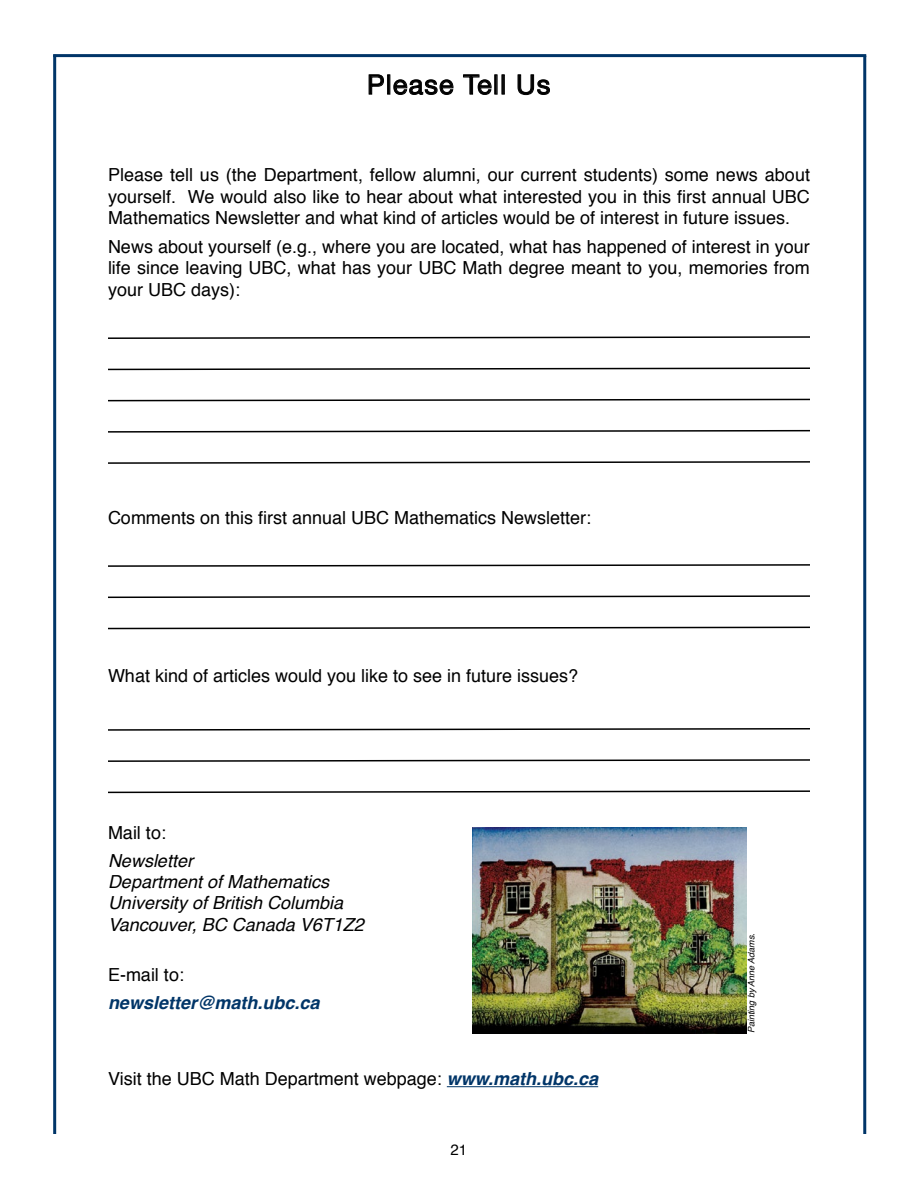
<style>
.page{position:relative;width:918px;height:1188px;background:#fff}
.page>*{position:absolute;margin:0;border:0;box-sizing:border-box;transform-origin:0 0}
.t1{font:27px "Helvetica Neue";letter-spacing:.045em;color:#000}
.t2{font:18px/21.6px "Helvetica";color:#000;text-align:justify}
.t3{font:italic 18px/21.1px "Helvetica";color:#000}
.t4{font:italic 700 18px "Helvetica";color:#003568}
.t5{font:15px "Helvetica";color:#000}
.t6{font:italic 9px "Helvetica";color:#000}
.s1{font-weight:700;font-style:italic;color:#003568}
</style>
<div class="page">
<hr style="left:53px;top:55px;width:3px;height:1079px;background:#003568">
<hr style="left:863px;top:56px;width:3px;height:1078px;background:#003568">
<hr style="left:53px;top:54px;width:813px;height:3px;background:#003568">
<svg style="left:108px;top:564px;width:702px;height:3px"></svg>
<svg style="left:108px;top:595px;width:702px;height:4px"></svg>
<svg style="left:108px;top:626px;width:702px;height:4px"></svg>
<svg style="left:108px;top:728px;width:702px;height:3px"></svg>
<svg style="left:108px;top:759px;width:702px;height:3px"></svg>
<svg style="left:108px;top:790px;width:702px;height:4px"></svg>
<hr style="left:447px;top:1086px;width:151px;height:1px;background:#003568">
<svg style="left:368px;top:74px;width:86px;height:21px"></svg>
<svg style="left:463px;top:74px;width:41px;height:21px"></svg>
<svg style="left:517px;top:74px;width:33px;height:21px"></svg>
<svg style="left:108px;top:336px;width:702px;height:3px"></svg>
<svg style="left:108px;top:367px;width:702px;height:4px"></svg>
<svg style="left:108px;top:398px;width:702px;height:4px"></svg>
<svg style="left:108px;top:429px;width:702px;height:4px"></svg>
<svg style="left:108px;top:461px;width:702px;height:3px"></svg>
<img style="left:472px;top:828px;width:274px;height:205px">
<h1 class="t1" style="left:367px;top:68px;width:185px">Please Tell Us</h1>
<p class="t2" style="left:108px;top:165px;width:704px">Please tell us (the Department, fellow alumni, our current students) some news about yourself. We would also like to hear about what interested you in this first annual UBC Mathematics Newsletter and what kind of articles would be of interest in future issues.</p>
<p class="t2" style="left:108px;top:236px;width:703px">News about yourself (e.g., where you are located, what has happened of interest in your life since leaving UBC, what has your UBC Math degree meant to you, memories from your UBC days):</p>
<p class="t2" style="left:108px;top:507px;width:485px">Comments on this first annual UBC Mathematics Newsletter:</p>
<p class="t2" style="left:108px;top:665px;width:472px">What kind of articles would you like to see in future issues?</p>
<p class="t2" style="left:108px;top:823px;width:60px">Mail to:</p>
<p class="t3" style="left:108px;top:851px;width:257px">Newsletter<br>Department of Mathematics<br>University of British Columbia<br>Vancouver, BC Canada V6T1Z2</p>
<p class="t2" style="left:108px;top:964px;width:78px">E-mail to:</p>
<p class="t4" style="left:108px;top:988px;width:213px">newsletter@math.ubc.ca</p>
<p class="t2" style="left:108px;top:1069px;width:492px">Visit the UBC Math Department webpage: <span class="s1">www.math.ubc.ca</span></p>
<p class="t5" style="left:451px;top:1138px;width:18px">21</p>
<p class="t6" style="left:744px;top:1033px;width:102px;rotate:-90deg">Painting by Anne Adams.</p>
</div>
